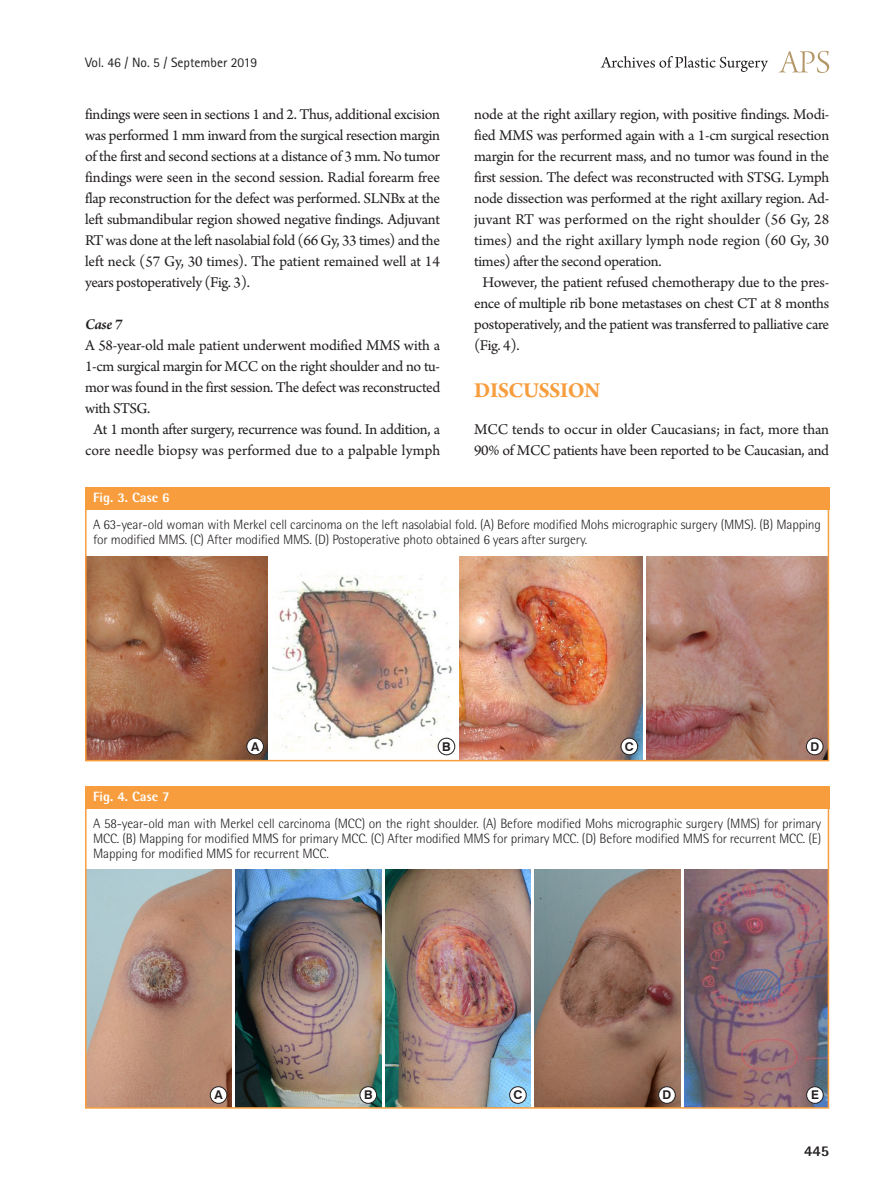
<style>
.page{position:relative;width:893px;height:1191px;background:#fff}
.page>*{position:absolute;margin:0;border:0;box-sizing:border-box;transform-origin:0 0}
.대제목{font:700 22.5px "Arno Pro";letter-spacing:-.02em;color:#f89d3d}
.본문_0{font:15.75px/21px "Arno Pro";letter-spacing:-.02em;color:#231f20;text-align:justify}
.본문{font:15.75px/21px "Arno Pro";letter-spacing:-.02em;color:#231f20;text-align:justify}
.소제목{font:italic 600 15.75px "Arno Pro";color:#231f20}
.t1{font:800 15px "Rotis Semi Sans Std";color:#231f20}
.그림설명{font:300 13.5px/15px "Rotis Semi Sans Std";letter-spacing:-.01em;color:#231f20}
.t2{font:13.5px "Rotis Sans Serif Std";color:#231f20}
.표그림제목{font:800 13.5px "Rotis Semi Sans Std";color:#fff}
.t3{font:700 12.15px "Swiss 721 BT";color:#231f20}
</style>
<div class="page">
<svg style="left:779px;top:51px;width:50px;height:22px"></svg>
<svg style="left:601px;top:56px;width:167px;height:16px"></svg>
<div style="left:85px;top:488px;width:744px;height:22px;background:#f89d3d"></div>
<img style="left:88px;top:556px;width:180px;height:202px">
<img style="left:459px;top:556px;width:183px;height:202px">
<img style="left:272px;top:574px;width:183px;height:177px">
<img style="left:646px;top:556px;width:180px;height:202px">
<div style="left:247px;top:738px;width:16px;height:17px;background:#fff;border-radius:50%"></div>
<div style="left:247px;top:738px;width:17px;height:17px;border:1px solid #231f20;border-radius:50%"></div>
<div style="left:621px;top:738px;width:17px;height:17px;background:#fff;border-radius:50%"></div>
<div style="left:621px;top:738px;width:17px;height:17px;border:1px solid #231f20;border-radius:50%"></div>
<div style="left:438px;top:738px;width:17px;height:17px;background:#fff;border-radius:50%"></div>
<div style="left:438px;top:738px;width:17px;height:17px;border:1px solid #231f20;border-radius:50%"></div>
<div style="left:806px;top:738px;width:17px;height:17px;background:#fff;border-radius:50%"></div>
<div style="left:806px;top:738px;width:17px;height:17px;border:1px solid #231f20;border-radius:50%"></div>
<div style="left:85px;top:488px;width:744px;height:273px;border:2px solid #f89d3d"></div>
<div style="left:85px;top:786px;width:744px;height:22px;background:#f89d3d"></div>
<img style="left:88px;top:869px;width:143px;height:236px">
<img style="left:236px;top:869px;width:145px;height:236px">
<img style="left:385px;top:869px;width:146px;height:236px">
<img style="left:685px;top:869px;width:141px;height:236px">
<img style="left:535px;top:869px;width:145px;height:236px">
<div style="left:210px;top:1086px;width:17px;height:17px;background:#fff;border-radius:50%"></div>
<div style="left:210px;top:1086px;width:17px;height:17px;border:1px solid #231f20;border-radius:50%"></div>
<div style="left:360px;top:1086px;width:17px;height:17px;background:#fff;border-radius:50%"></div>
<div style="left:360px;top:1086px;width:17px;height:17px;border:1px solid #231f20;border-radius:50%"></div>
<div style="left:807px;top:1086px;width:16px;height:17px;background:#fff;border-radius:50%"></div>
<div style="left:806px;top:1086px;width:17px;height:17px;border:1px solid #231f20;border-radius:50%"></div>
<div style="left:659px;top:1086px;width:16px;height:17px;background:#fff;border-radius:50%"></div>
<div style="left:658px;top:1086px;width:17px;height:17px;border:1px solid #231f20;border-radius:50%"></div>
<div style="left:510px;top:1086px;width:16px;height:17px;background:#fff;border-radius:50%"></div>
<div style="left:509px;top:1086px;width:17px;height:17px;border:1px solid #231f20;border-radius:50%"></div>
<div style="left:85px;top:786px;width:744px;height:322px;border:2px solid #f89d3d"></div>
<p class="t2" style="left:85px;top:54px;width:174px">Vol. 46 / No. 5 / September 2019</p>
<p class="본문_0" style="left:85px;top:105px;width:357px">findings were seen in sections 1 and 2. Thus, additional excision was performed 1 mm inward from the surgical resection margin of the first and second sections at a distance of 3 mm. No tumor findings were seen in the second session. Radial forearm free flap reconstruction for the defect was performed. SLNBx at the left submandibular region showed negative findings. Adjuvant RT was done at the left nasolabial fold (66 Gy, 33 times) and the left neck (57 Gy, 30 times). The patient remained well at 14 years postoperatively (Fig. 3).</p>
<p class="소제목" style="left:85px;top:315px;width:39px">Case 7</p>
<p class="본문_0" style="left:85px;top:336px;width:357px">A 58-year-old male patient underwent modified MMS with a 1-cm surgical margin for MCC on the right shoulder and no tu&shy;mor was found in the first session. The defect was reconstructed with STSG.</p>
<p class="본문" style="left:85px;top:420px;width:357px;text-align:center">At 1 month after surgery, recurrence was found. In addition, a core needle biopsy was performed due to a palpable lymph</p>
<p class="본문" style="left:474px;top:105px;width:357px">node at the right axillary region, with positive findings. Modi&shy;fied MMS was performed again with a 1-cm surgical resection margin for the recurrent mass, and no tumor was found in the first session. The defect was reconstructed with STSG. Lymph node dissection was performed at the right axillary region. Ad&shy;juvant RT was performed on the right shoulder (56 Gy, 28 times) and the right axillary lymph node region (60 Gy, 30 times) after the second operation.</p>
<p class="본문" style="left:474px;top:273px;width:357px;text-indent:9px">However, the patient refused chemotherapy due to the pres&shy;ence of multiple rib bone metastases on chest CT at 8 months postoperatively, and the patient was transferred to palliative care (Fig. 4).</p>
<p class="대제목" style="left:474px;top:378px;width:128px">DISCUSSION</p>
<p class="본문_0" style="left:474px;top:420px;width:357px">MCC tends to occur in older Caucasians; in fact, more than<br>90% of MCC patients have been reported to be Caucasian, and</p>
<p class="표그림제목" style="left:93px;top:489px;width:78px">Fig. 3. Case 6</p>
<p class="그림설명" style="left:93px;top:517px;width:729px">A 63-year-old woman with Merkel cell carcinoma on the left nasolabial fold. (A) Before modified Mohs micrographic surgery (MMS). (B) Mapping for modified MMS. (C) After modified MMS. (D) Postoperative photo obtained 6 years after surgery.</p>
<p class="t3" style="left:251px;top:739px;width:10px">A</p>
<p class="t3" style="left:442px;top:739px;width:10px">B</p>
<p class="t3" style="left:625px;top:739px;width:10px">C</p>
<p class="t3" style="left:810px;top:739px;width:10px">D</p>
<p class="표그림제목" style="left:93px;top:787px;width:78px">Fig. 4. Case 7</p>
<p class="그림설명" style="left:93px;top:815px;width:730px;text-align:justify">A 58-year-old man with Merkel cell carcinoma (MCC) on the right shoulder. (A) Before modified Mohs micrographic surgery (MMS) for primary MCC. (B) Mapping for modified MMS for primary MCC. (C) After modified MMS for primary MCC. (D) Before modified MMS for recurrent MCC. (E)<br>Mapping for modified MMS for recurrent MCC.</p>
<p class="t3" style="left:214px;top:1087px;width:10px">A</p>
<p class="t3" style="left:364px;top:1087px;width:10px">B</p>
<p class="t3" style="left:513px;top:1087px;width:10px">C</p>
<p class="t3" style="left:663px;top:1087px;width:10px">D</p>
<p class="t3" style="left:811px;top:1087px;width:9px">E</p>
<p class="t1" style="left:804px;top:1141px;width:27px">445</p>
</div>
